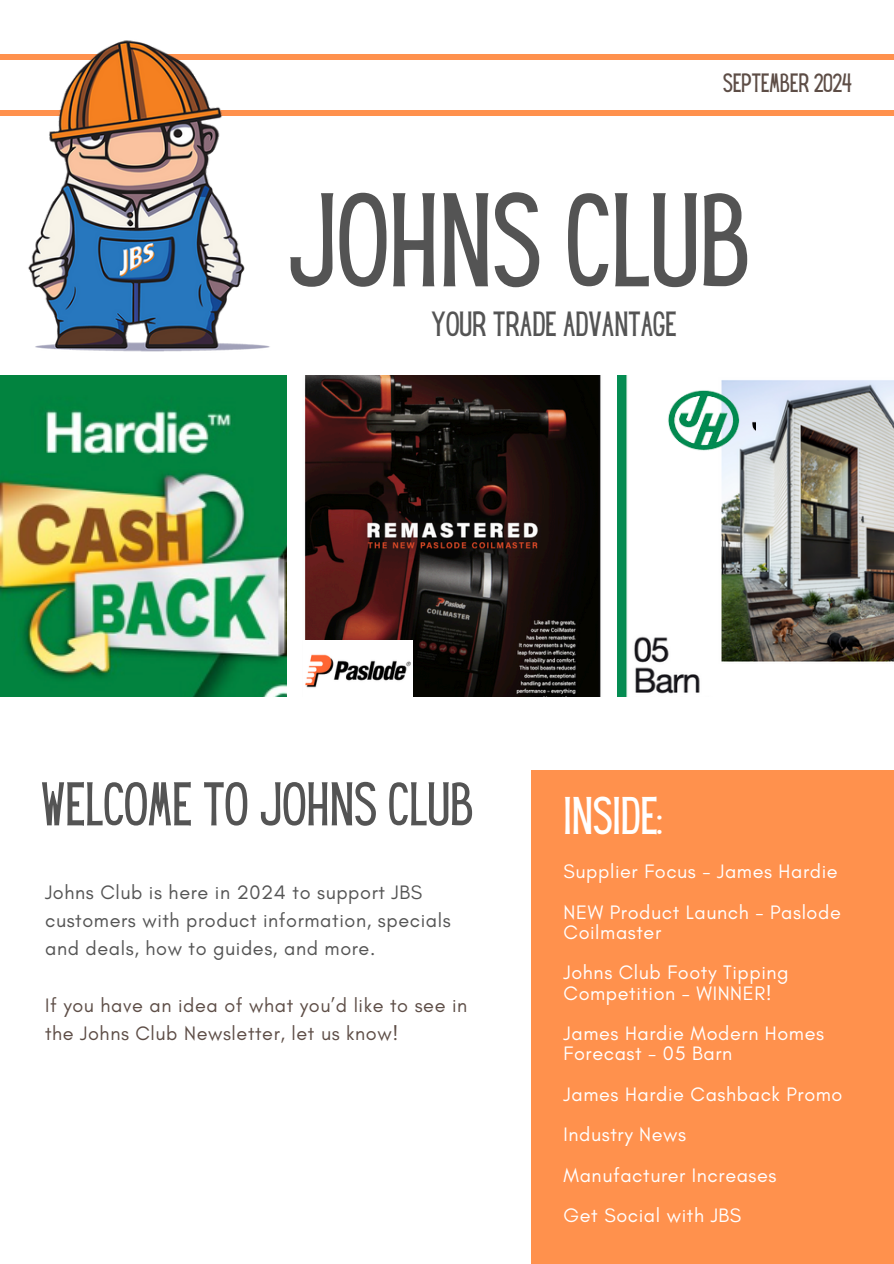
<style>
.page{position:relative;width:894px;height:1264px;background:#fff}
.page>*{position:absolute;margin:0;border:0;box-sizing:border-box;transform-origin:0 0}
.t1{font:116.4px "Hey Gotcha";color:#545454}
.t2{font:53.85px "Hey Gotcha";color:#545454}
.t3{font:46.35px "Hey Gotcha";color:#fff}
.t4{font:30.6px "Hey Gotcha";color:#545454}
.t5{font:23.1px "Hey Gotcha";color:#5d4d46}
.t6{font:19.8px/20.2px "Glacial Indifference";letter-spacing:.03em;color:#fff}
.t7{font:19.8px/28.2px "Glacial Indifference";letter-spacing:.03em;color:#545454}
.t8{font:19.8px/28.2px "Glacial Indifference";letter-spacing:.03em;color:#5d4d46}
</style>
<div class="page">
<div style="left:0;top:54px;width:893px;height:6px;background:#ff914d"></div>
<div style="left:0;top:110px;width:893px;height:6px;background:#ff914d"></div>
<img style="left:304px;top:376px;width:297px;height:320px">
<img style="left:617px;top:376px;width:276px;height:320px">
<img style="left:0;top:376px;width:287px;height:320px">
<img style="left:10px;top:40px;width:277px;height:353px">
<img style="left:656px;top:376px;width:99px;height:99px">
<div style="left:531px;top:770px;width:362px;height:493px;background:#ff914d"></div>
<img style="left:304px;top:640px;width:108px;height:56px">
<p class="t5" style="left:722px;top:73px;width:130px">SEPTEMBER 2024</p>
<p class="t1" style="left:288px;top:193px;width:456px">JOHNS CLUB</p>
<p class="t4" style="left:431px;top:311px;width:245px">YOUR TRADE ADVANTAGE</p>
<p class="t2" style="left:41px;top:782px;width:430px">WELCOME TO JOHNS CLUB</p>
<p class="t7" style="left:45px;top:878px;width:407px">Johns Club is here in 2024 to support JBS customers with product information, specials and deals, how to guides, and more.</p>
<p class="t8" style="left:45px;top:990px;width:423px">If you have an idea of what you’d like to see in the Johns Club Newsletter, let us know!</p>
<p class="t3" style="left:563px;top:796px;width:100px">INSIDE:</p>
<h1 class="t6" style="left:563px;top:861px;width:275px">Supplier Focus - James Hardie</h1>
<h4 class="t6" style="left:563px;top:901px;width:279px">NEW Product Launch - Paslode<br>Coilmaster</h4>
<p class="t6" style="left:563px;top:962px;width:226px">Johns Club Footy Tipping<br>Competition - WINNER!</p>
<p class="t6" style="left:563px;top:1023px;width:262px">James Hardie Modern Homes<br>Forecast - 05 Barn</p>
<h2 class="t6" style="left:563px;top:1083px;width:280px">James Hardie Cashback Promo</h2>
<p class="t6" style="left:563px;top:1124px;width:124px">Industry News</p>
<p class="t6" style="left:563px;top:1164px;width:214px">Manufacturer Increases</p>
<h3 class="t6" style="left:563px;top:1205px;width:179px">Get Social with JBS</h3>
</div>
